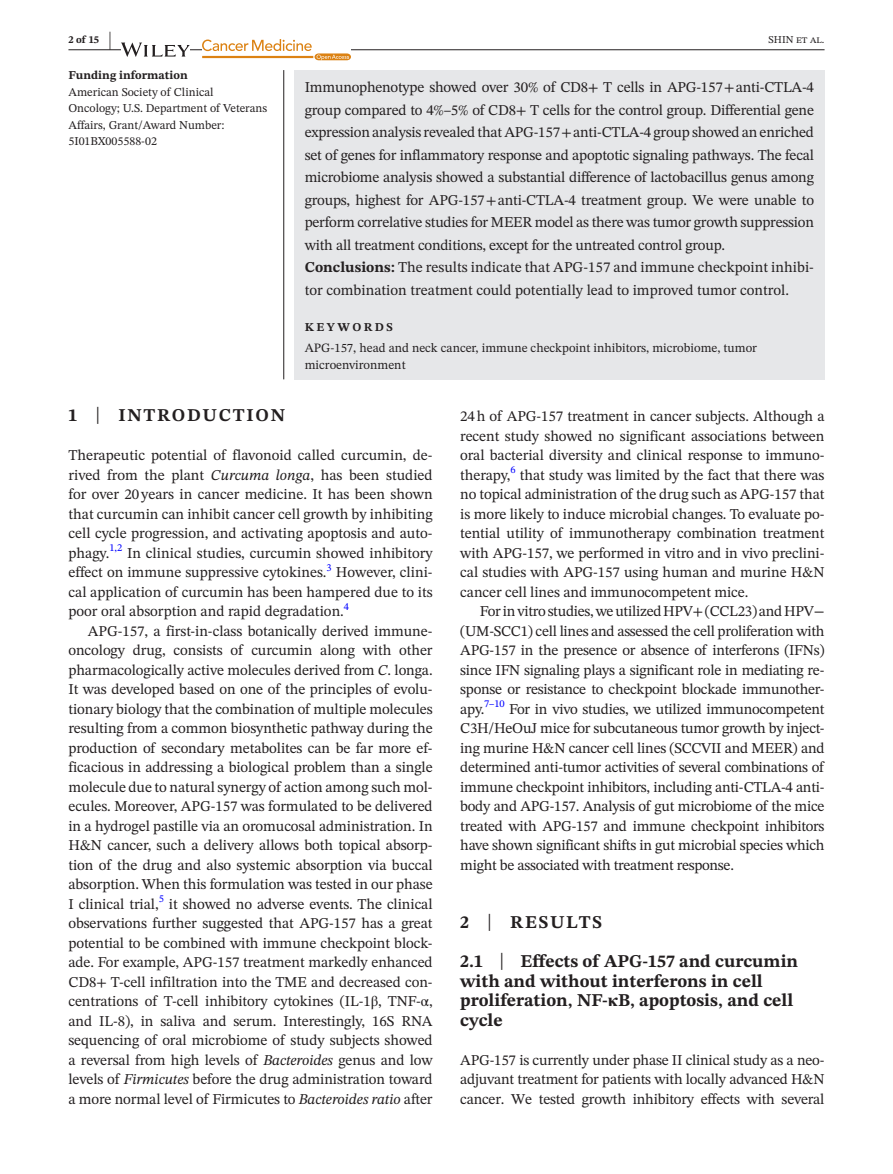
<style>
.page{position:relative;width:893px;height:1174px;background:#fff}
.page>*{position:absolute;margin:0;border:0;box-sizing:border-box;transform-origin:0 0}
.t1{font:700 18px/19.5px "STIX Two Text";color:#231f20}
.t2{font:700 18px "STIX Two Text";letter-spacing:.1em;color:#231f20}
.t3{font:15px/19.5px "STIX Two Text";letter-spacing:-.015em;color:#231f20;text-align:justify}
.t4{font:12.75px/17.2px "STIX Two Text";color:#231f20}
.t5{font:12px/16.5px "STIX Two Text";color:#231f20}
.t6{font:700 12px "STIX Two Text";color:#231f20}
.t7{font:700 12px "STIX Two Text";letter-spacing:.2em;color:#231f20}
.t8{font:10.5px "STIX Two Text";color:#00f}
.t9{font:10.5px "STIX Two Text";color:#231f20}
.t10{font:700 10.5px "STIX Two Text";color:#231f20}
.s1{font-size:21px}
.s2{font-family:"STIX"}
.s3{font-weight:700}
.s4{font-weight:400;font-size:23.7px}
.s5{font-style:italic}
</style>
<div class="page">
<hr style="left:68px;top:49px;width:756px;height:1px;background:#231f20">
<svg style="left:121px;top:43px;width:69px;height:14px"></svg>
<svg style="left:202px;top:39px;width:149px;height:21px"></svg>
<div style="left:294px;top:70px;width:530px;height:309px;background:#e6e7e9"></div>
<hr style="left:283px;top:70px;width:1px;height:309px;background:#231f20">
<p class="t10" style="left:68px;top:32px;width:44px">2 of 15 <span class="s1">|</span></p>
<p class="t9" style="left:769px;top:32px;width:57px">SHIN et al.</p>
<p class="t6" style="left:68px;top:67px;width:121px">Funding information</p>
<p class="t5" style="left:68px;top:83px;width:200px">American Society of Clinical<br>Oncology; U.S. Department of Veterans<br>Affairs, Grant/Award Number:<br>5I01BX005588-02</p>
<p class="t3" style="left:305px;top:76px;width:511px;line-height:22.5px;text-align:left">Immunophenotype showed over 30% of CD8<span class="s2">+</span> T cells in APG-157<span class="s2">+</span>anti-CTLA-4 group compared to 4%–5% of CD8<span class="s2">+</span> T cells for the control group. Differential gene expression analysis revealed that APG-157<span class="s2">+</span>anti-CTLA-4 group showed an enriched set of genes for inflammatory response and apoptotic signaling pathways. The fecal microbiome analysis showed a substantial difference of lactobacillus genus among groups, highest for APG-157<span class="s2">+</span>anti-CTLA-4 treatment group. We were unable to perform correlative studies for MEER model as there was tumor growth suppression with all treatment conditions, except for the untreated control group.<br><span class="s3">Conclusions:</span> The results indicate that APG-157 and immune checkpoint inhibi&shy;tor combination treatment could potentially lead to improved tumor control.</p>
<p class="t7" style="left:305px;top:318px;width:90px">KEYWORDS</p>
<p class="t4" style="left:305px;top:339px;width:454px">APG-157, head and neck cancer, immune checkpoint inhibitors, microbiome, tumor microenvironment</p>
<p class="t2" style="left:68px;top:402px;width:218px">1 <span class="s4">|</span> INTRODUCTION</p>
<p class="t3" style="left:68px;top:445px;width:366px">Therapeutic potential of flavonoid called curcumin, de&shy;rived from the plant <span class="s5">Curcuma longa</span>, has been studied for over 20 years in cancer medicine. It has been shown that curcumin can inhibit cancer cell growth by inhibiting cell cycle progression, and activating apoptosis and auto&shy;phagy.</p>
<p class="t8" style="left:109px;top:540px;width:14px">1,2</p>
<p class="t3" style="left:68px;top:543px;width:366px;text-indent:59px">In clinical studies, curcumin showed inhibitory effect on immune suppressive cytokines.</p>
<p class="t8" style="left:327px;top:559px;width:7px">3</p>
<p class="t3" style="left:68px;top:562px;width:366px;text-indent:267px">However, clini&shy;cal application of curcumin has been hampered due to its poor oral absorption and rapid degradation.</p>
<p class="t8" style="left:344px;top:598px;width:7px">4</p>
<p class="t3" style="left:68px;top:621px;width:366px;text-indent:19px">APG-157, a first-in-class botanically derived immune&shy;oncology drug, consists of curcumin along with other pharmacologically active molecules derived from <span class="s5">C</span>. longa.<br>It was developed based on one of the principles of evolu&shy;tionary biology that the combination of multiple molecules resulting from a common biosynthetic pathway during the production of secondary metabolites can be far more ef&shy;ficacious in addressing a biological problem than a single molecule due to natural synergy of action among such mol&shy;ecules. Moreover, APG-157 was formulated to be delivered in a hydrogel pastille via an oromucosal administration. In H&amp;N cancer, such a delivery allows both topical absorp&shy;tion of the drug and also systemic absorption via buccal absorption. When this formulation was tested in our phase I clinical trial,</p>
<p class="t8" style="left:159px;top:891px;width:7px">5</p>
<p class="t3" style="left:68px;top:894px;width:366px;text-indent:100px">it showed no adverse events. The clinical observations further suggested that APG-157 has a great potential to be combined with immune checkpoint block&shy;ade. For example, APG-157 treatment markedly enhanced CD8<span class="s2">+</span> T-cell infiltration into the TME and decreased con&shy;centrations of T-cell inhibitory cytokines (IL-1<span class="s2">β</span>, TNF-<span class="s2">α</span>, and IL-8), in saliva and serum. Interestingly, 16S RNA sequencing of oral microbiome of study subjects showed a reversal from high levels of <span class="s5">Bacteroides</span> genus and low levels of <span class="s5">Firmicutes</span> before the drug administration toward a more normal level of Firmicutes to <span class="s5">Bacteroides ratio</span> after</p>
<p class="t3" style="left:460px;top:406px;width:366px">24h of APG-157 treatment in cancer subjects. Although a recent study showed no significant associations between oral bacterial diversity and clinical response to immuno&shy;therapy,<sup>6</sup> that study was limited by the fact that there was no topical administration of the drug such as APG-157 that is more likely to induce microbial changes. To evaluate po&shy;tential utility of immunotherapy combination treatment with APG-157, we performed in vitro and in vivo preclini&shy;cal studies with APG-157 using human and murine H&amp;N cancer cell lines and immunocompetent mice.</p>
<p class="t3" style="left:460px;top:601px;width:366px;text-indent:20px">For in vitro studies, we utilized HPV<span class="s2">+</span> (CCL23) and HPV− (UM-SCC1) cell lines and assessed the cell proliferation with APG-157 in the presence or absence of interferons (IFNs) since IFN signaling plays a significant role in mediating re&shy;sponse or resistance to checkpoint blockade immunother&shy;apy.</p>
<p class="t8" style="left:484px;top:696px;width:22px">7–10</p>
<p class="t3" style="left:460px;top:699px;width:366px;text-indent:49px">For in vivo studies, we utilized immunocompetent C3H/HeOuJ mice for subcutaneous tumor growth by inject&shy;ing murine H&amp;N cancer cell lines (SCCVII and MEER) and determined anti-tumor activities of several combinations of immune checkpoint inhibitors, including anti-CTLA-4 anti&shy;body and APG-157. Analysis of gut microbiome of the mice treated with APG-157 and immune checkpoint inhibitors have shown significant shifts in gut microbial species which might be associated with treatment response.</p>
<p class="t1" style="left:460px;top:903px;width:339px;line-height:39px">2 <span class="s4">|</span> RESULTS<br>2.1 <span class="s4">|</span> Effects of APG-157 and curcumin</p>
<p class="t1" style="left:460px;top:971px;width:334px">with and without interferons in cell proliferation, NF-<span class="s2">κ</span>B, apoptosis, and cell cycle</p>
<p class="t3" style="left:460px;top:1050px;width:366px">APG-157 is currently under phase II clinical study as a neo&shy;adjuvant treatment for patients with locally advanced H&amp;N cancer. We tested growth inhibitory effects with several</p>
</div>
